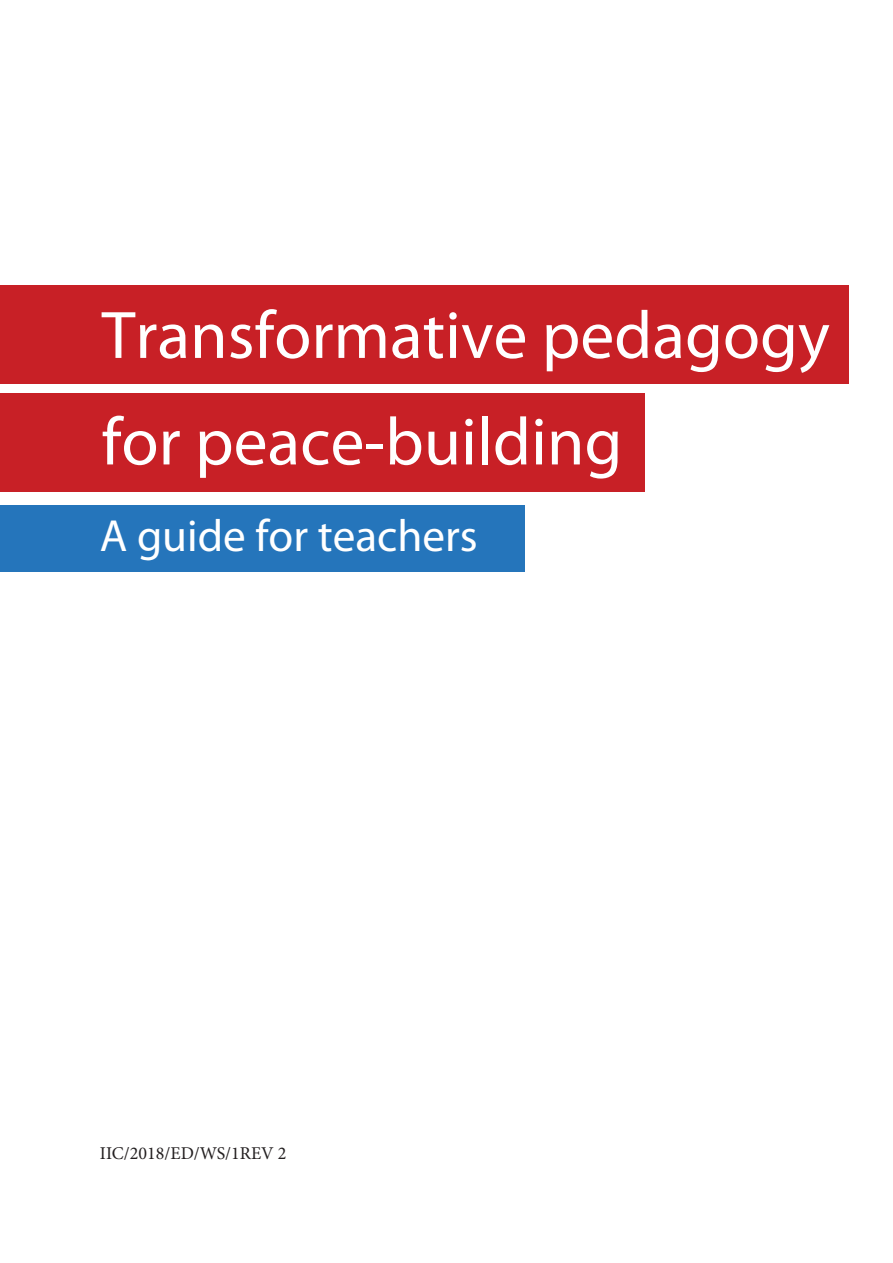
<style>
.page{position:relative;width:893px;height:1263px;background:#fff}
.page>*{position:absolute;margin:0;border:0;box-sizing:border-box;transform-origin:0 0}
.t1{font:67.65px/106.5px "Myriad Pro";color:#fff}
.t2{font:45.15px "Myriad Pro";color:#fff}
.t3{font:18px "Minion Pro";color:#231f20}
</style>
<div class="page">
<div style="left:0;top:505px;width:525px;height:66px;background:#2575bb"></div>
<div style="left:0;top:285px;width:849px;height:99px;background:#c82026"></div>
<div style="left:0;top:393px;width:644px;height:99px;background:#c82026"></div>
<p class="t1" style="left:102px;top:281px;width:730px">Transformative pedagogy for peace-building</p>
<p class="t2" style="left:100px;top:507px;width:379px">A guide for teachers</p>
<p class="t3" style="left:100px;top:1141px;width:188px">IIC/2018/ED/WS/1REV 2</p>
</div>
